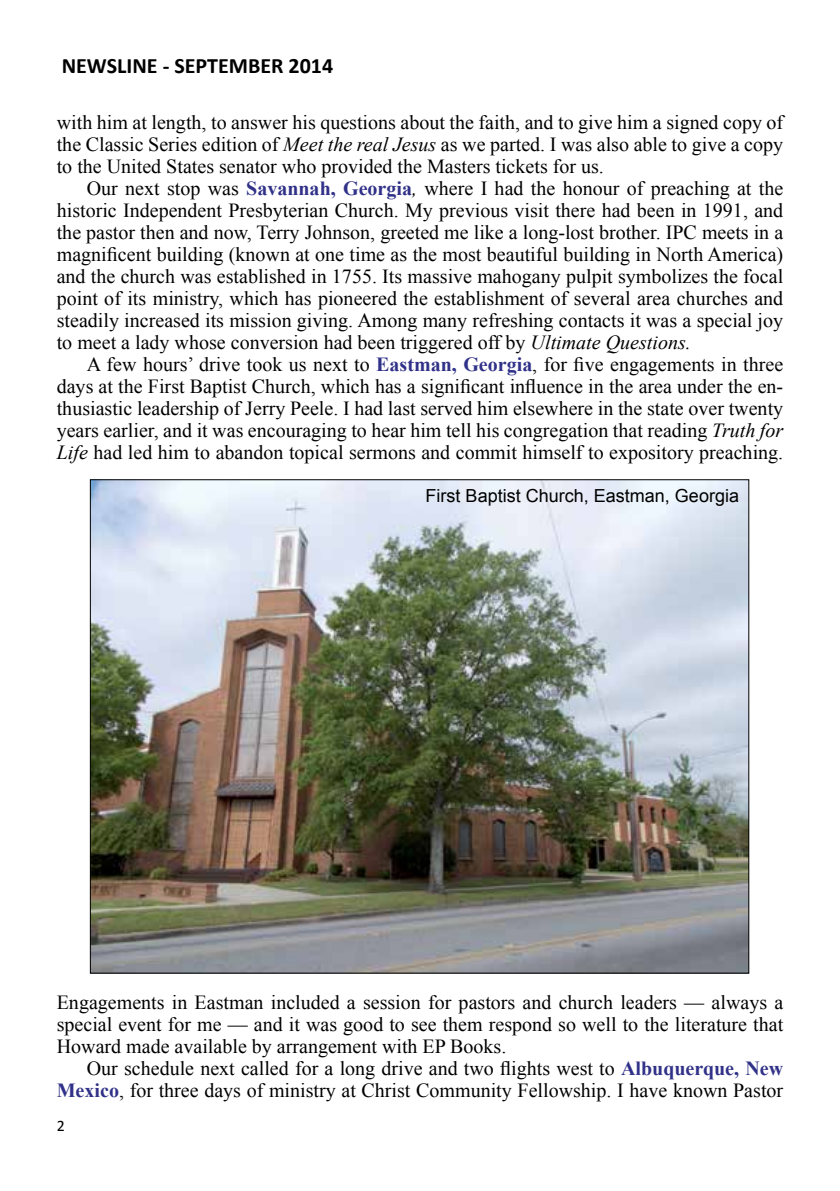
<style>
.page{position:relative;width:840px;height:1191px;background:#fff}
.page>*{position:absolute;margin:0;border:0;box-sizing:border-box;transform-origin:0 0}
.t1{font:700 22px "Calibri";color:#000}
.t2{font:20px/22px "Times New Roman";color:#000;text-align:justify}
.t3{font:18px "Arial";color:#000}
.t4{font:16px "Calibri";color:#000}
.s1{font-style:italic}
.s2{font-weight:700;color:#303188}
</style>
<div class="page">
<img style="left:92px;top:481px;width:654px;height:490px">
<p class="t1" style="left:62px;top:52px;width:273px">NEWSLINE - SEPTEMBER 2014</p>
<p class="t2" style="left:57px;top:110px;width:727px">with him at length, to answer his questions about the faith, and to give him a signed copy of the Classic Series edition of <span class="s1">Meet the real Jesus</span> as we parted. I was also able to give a copy to the United States senator who provided the Masters tickets for us.</p>
<p class="t2" style="left:57px;top:176px;width:727px;text-indent:30px">Our next stop was <span class="s2">Savannah, Georgia</span><span class="s1">,</span> where I had the honour of preaching at the historic Independent Presbyterian Church. My previous visit there had been in 1991, and the pastor then and now, Terry Johnson, greeted me like a long-lost brother. IPC meets in a magnificent building (known at one time as the most beautiful building in North America) and the church was established in 1755. Its massive mahogany pulpit symbolizes the focal point of its ministry, which has pioneered the establishment of several area churches and steadily increased its mission giving. Among many refreshing contacts it was a special joy to meet a lady whose conversion had been triggered off by <span class="s1">Ultimate Questions.</span></p>
<p class="t2" style="left:57px;top:352px;width:727px;text-indent:30px">A few hours’ drive took us next to <span class="s2">Eastman, Georgia</span>, for five engagements in three days at the First Baptist Church, which has a significant influence in the area under the en&shy;thusiastic leadership of Jerry Peele. I had last served him elsewhere in the state over twenty years earlier, and it was encouraging to hear him tell his congregation that reading <span class="s1">Truth for Life</span> had led him to abandon topical sermons and commit himself to expository preaching.</p>
<p class="t3" style="left:425px;top:483px;width:315px">First Baptist Church, Eastman, Georgia</p>
<p class="t2" style="left:57px;top:990px;width:727px">Engagements in Eastman included a session for pastors and church leaders — always a special event for me — and it was good to see them respond so well to the literature that Howard made available by arrangement with EP Books.</p>
<p class="t2" style="left:57px;top:1056px;width:727px;text-align:right">Our schedule next called for a long drive and two flights west to <span class="s2">Albuquerque, New<br>Mexico</span>, for three days of ministry at Christ Community Fellowship. I have known Pastor</p>
<p class="t4" style="left:57px;top:1115px;width:10px">2</p>
</div>
